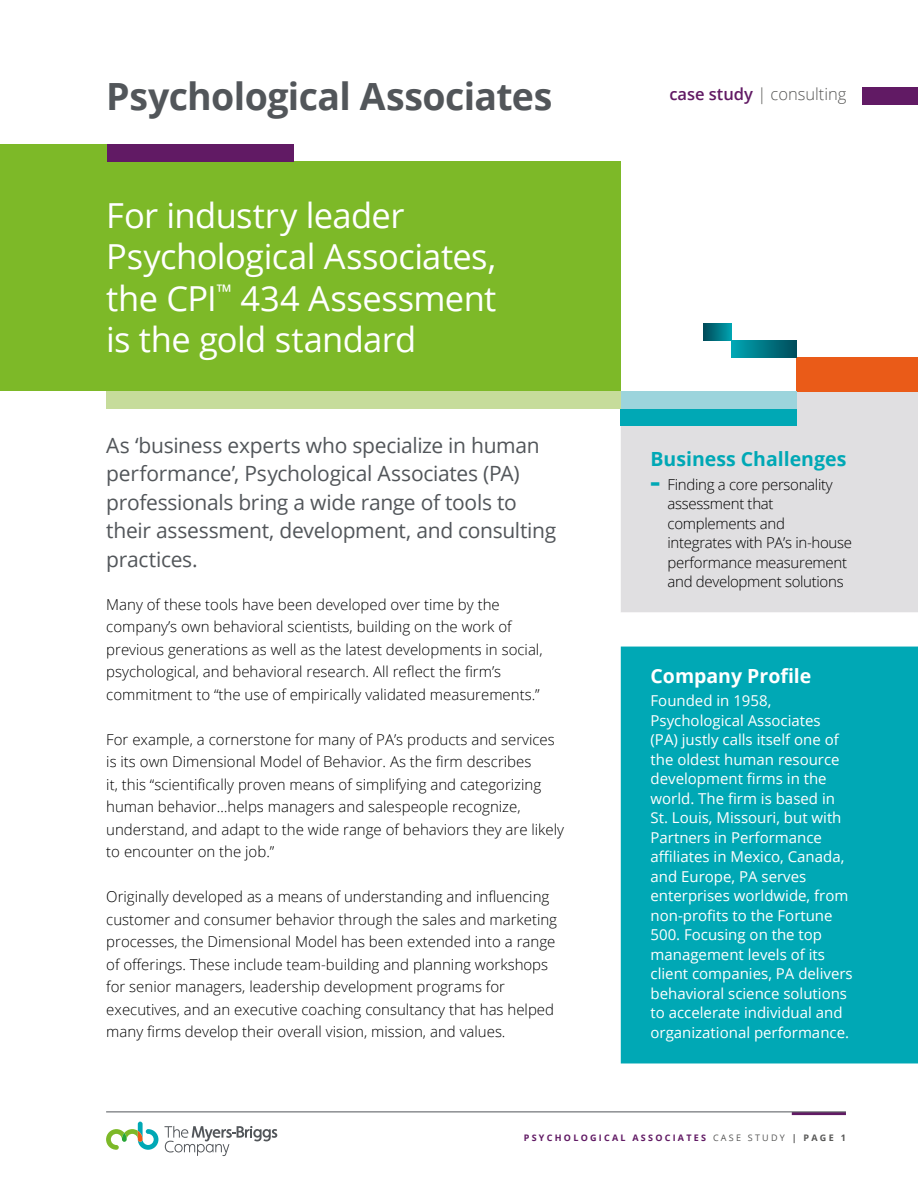
<style>
.page{position:relative;width:918px;height:1188px;background:#fff}
.page>*{position:absolute;margin:0;border:0;box-sizing:border-box;transform-origin:0 0}
.t1{font:700 37.5px "Open Sans";letter-spacing:-.015em;color:#52565a}
.t2{font:34.5px/41.4px "Open Sans";letter-spacing:-.015em;color:#fff}
.t3{font:21px/28.5px "Open Sans";letter-spacing:-.015em;color:#52565a}
.t4{font:700 19.5px "Open Sans";color:#00a8b5}
.t5{font:700 19.5px "Open Sans";color:#fff}
.t6{font:300 16.5px "Open Sans";color:#575756}
.t7{font:300 15px/22.5px "Open Sans";color:#000}
.t8{font:15px/19.5px "Open Sans";color:#fff}
.t9{font:300 15px/19.5px "Open Sans";letter-spacing:-.02em;color:#000}
.t10{font:700 9px "Open Sans";letter-spacing:.25em;color:#611a64}
.s1{font-weight:600;color:#611a64}
.s2{font-weight:800;font-size:22.5px;color:#00a8b5}
.s3{font-weight:400;color:#575756}
.s4{color:#575756}
</style>
<div class="page">
<hr style="left:792px;top:1112px;width:54px;height:3px;background:#611a64">
<hr style="left:106px;top:1112px;width:740px;height:1px;background:#52565a">
<svg style="left:106px;top:1122px;width:52px;height:28px"></svg>
<svg style="left:164px;top:1126px;width:113px;height:30px"></svg>
<div style="left:621px;top:391px;width:297px;height:222px;background:#e0dfe1"></div>
<svg style="left:621px;top:646px;width:297px;height:1px"></svg>
<div style="left:621px;top:647px;width:297px;height:416px;background:#00a8b5"></div>
<div style="left:0;top:162px;width:621px;height:229px;background:#7db928"></div>
<div style="left:621px;top:408px;width:176px;height:17px;background:#00a8b5"></div>
<div style="left:797px;top:357px;width:121px;height:34px;background:#ea5b18"></div>
<div style="left:732px;top:340px;width:65px;height:17px;background:linear-gradient(to right,#00a5b2,#004b59)"></div>
<div style="left:704px;top:323px;width:28px;height:17px;background:linear-gradient(to right,#004b59,#00a0ad)"></div>
<div style="left:621px;top:391px;width:176px;height:17px;background:#9cd4dc"></div>
<div style="left:106px;top:391px;width:515px;height:17px;background:#c6dc9b"></div>
<div style="left:106px;top:145px;width:187px;height:17px;background:#611a64"></div>
<div style="left:0;top:145px;width:106px;height:48px;background:#7db928"></div>
<div style="left:863px;top:87px;width:55px;height:17px;background:#611a64"></div>
<h1 class="t1" style="left:106px;top:70px;width:448px">Psychological Associates</h1>
<p class="t6" style="left:669px;top:83px;width:179px"><span class="s1">case study</span> | consulting</p>
<h2 class="t2" style="left:106px;top:194px;width:392px">For industry leader<br>Psychological Associates, the CPI<sup>™</sup> 434 Assessment is the gold standard</h2>
<h3 class="t3" style="left:106px;top:430px;width:452px">As ‘business experts who specialize in human performance’, Psychological Associates (PA) professionals bring a wide range of tools to their assessment, development, and consulting practices.</h3>
<p class="t7" style="left:106px;top:593px;width:438px">Many of these tools have been developed over time by the company’s own behavioral scientists, building on the work of previous generations as well as the latest developments in social, psychological, and behavioral research. All reflect the firm’s commitment to “the use of empirically validated measurements.”</p>
<p class="t7" style="left:106px;top:728px;width:459px">For example, a cornerstone for many of PA’s products and services is its own Dimensional Model of Behavior. As the firm describes<br>it, this “scientifically proven means of simplifying and categorizing human behavior…helps managers and salespeople recognize, understand, and adapt to the wide range of behaviors they are likely to encounter on the job.”</p>
<p class="t7" style="left:106px;top:885px;width:452px">Originally developed as a means of understanding and influencing customer and consumer behavior through the sales and marketing processes, the Dimensional Model has been extended into a range of offerings. These include team-building and planning workshops for senior managers, leadership development programs for executives, and an executive coaching consultancy that has helped many firms develop their overall vision, mission, and values.</p>
<h3 class="t4" style="left:651px;top:445px;width:197px">Business Challenges</h3>
<p class="t9" style="left:668px;top:474px;width:186px;text-indent:-17px"><span class="s2">-</span> Finding a core personality assessment that complements and integrates with PA’s in-house performance measurement and development solutions</p>
<h3 class="t5" style="left:651px;top:662px;width:162px">Company Profile</h3>
<p class="t8" style="left:651px;top:691px;width:204px">Founded in 1958,<br>Psychological Associates<br>(PA) justly calls itself one of the oldest human resource development firms in the world. The firm is based in<br>St. Louis, Missouri, but with<br>Partners in Performance affiliates in Mexico, Canada, and Europe, PA serves enterprises worldwide, from non-profits to the Fortune<br>500. Focusing on the top management levels of its client companies, PA delivers behavioral science solutions to accelerate individual and organizational performance.</p>
<p class="t10" style="left:524px;top:1131px;width:324px">PSYCHOLOGICAL ASSOCIATES <span class="s3">CASE STUDY</span> <span class="s4">| PAGE 1</span></p>
</div>
